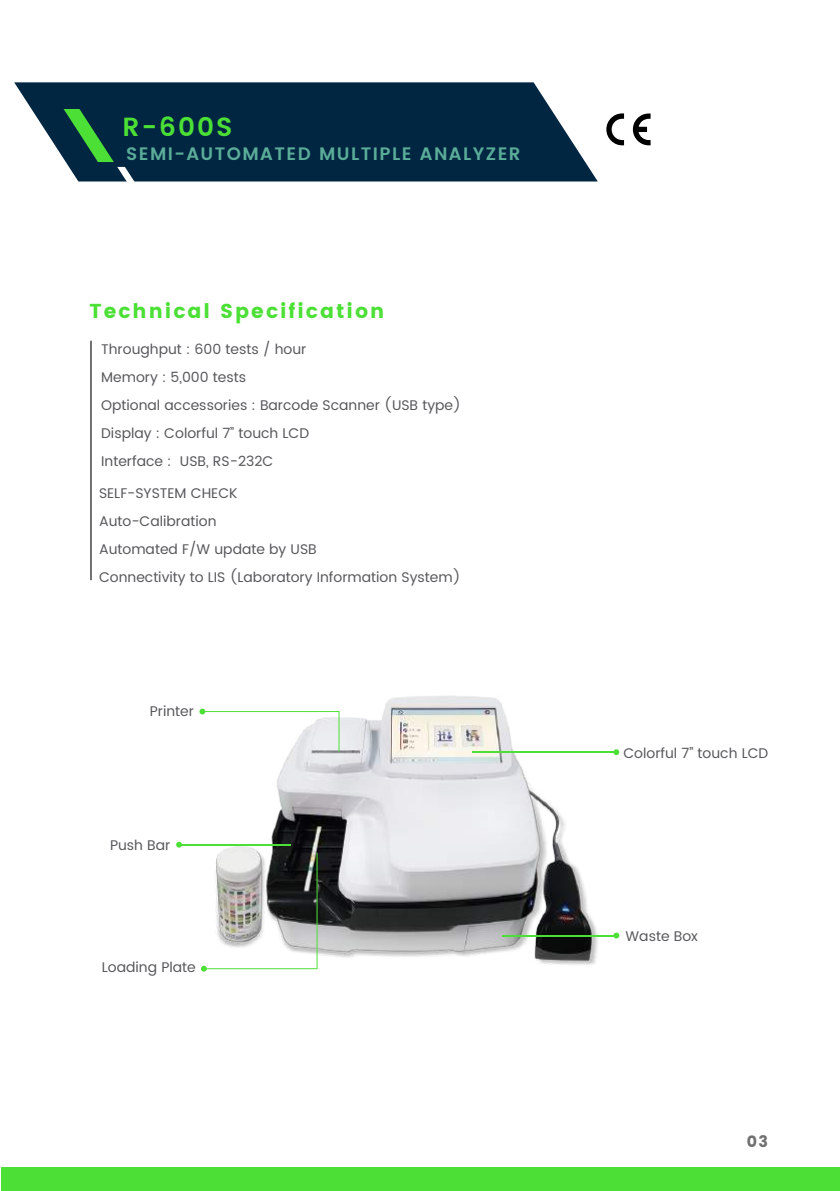
<style>
.page{position:relative;width:840px;height:1191px;background:#fff}
.page>*{position:absolute;margin:0;border:0;box-sizing:border-box;transform-origin:0 0}
.t1{font:600 26.2px "Poppins";color:#4ce036}
.t2{font:700 20.2px "Poppins";letter-spacing:.1em;color:#4ce036}
.t3{font:600 18px "Poppins";letter-spacing:.08em;color:#5bad99}
.t4{font:700 16px "Poppins";color:#717071}
.t5{font:14px/28px "Poppins";color:#58585c}
</style>
<div class="page">
<svg style="left:14px;top:82px;width:583px;height:99px;background:#1f4058"></svg>
<div style="left:2px;top:1167px;width:837px;height:24px;background:#4ce036"></div>
<hr style="left:90px;top:341px;width:1px;height:239px;background:#1b1b19">
<svg style="left:64px;top:109px;width:77px;height:73px;background:#194d4a"></svg>
<svg style="left:606px;top:113px;width:44px;height:32px"></svg>
<img style="left:182px;top:695px;width:434px;height:277px">
<hr style="left:179px;top:844px;width:111px;height:1px;background:#4ce036">
<svg style="left:176px;top:841px;width:6px;height:6px"></svg>
<hr style="left:502px;top:935px;width:114px;height:1px;background:#4ce036">
<svg style="left:613px;top:932px;width:6px;height:6px"></svg>
<hr style="left:472px;top:751px;width:144px;height:1px;background:#4ce036">
<svg style="left:613px;top:749px;width:6px;height:6px"></svg>
<svg style="left:199px;top:708px;width:140px;height:43px"></svg>
<svg style="left:201px;top:852px;width:116px;height:119px"></svg>
<h1 class="t1" style="left:122px;top:108px;width:111px">R-600S</h1>
<p class="t3" style="left:126px;top:140px;width:396px">SEMI-AUTOMATED MULTIPLE ANALYZER</p>
<h2 class="t2" style="left:89px;top:299px;width:296px">Technical Specification</h2>
<p class="t5" style="left:101px;top:335px;width:361px">Throughput : 600 tests / hour<br>Memory : 5,000 tests<br>Optional accessories : Barcode Scanner (USB type)<br>Display : Colorful 7” touch LCD<br>Interface : USB, RS-232C</p>
<p class="t5" style="left:99px;top:479px;width:363px">SELF-SYSTEM CHECK<br>Auto-Calibration<br>Automated F/W update by USB<br>Connectivity to LIS (Laboratory Information System)</p>
<p class="t5" style="left:150px;top:697px;width:46px">Printer</p>
<p class="t5" style="left:110px;top:831px;width:62px">Push Bar</p>
<p class="t5" style="left:102px;top:953px;width:95px">Loading Plate</p>
<p class="t5" style="left:623px;top:739px;width:146px">Colorful 7” touch LCD</p>
<p class="t5" style="left:625px;top:922px;width:74px">Waste Box</p>
<p class="t4" style="left:746px;top:1132px;width:23px">03</p>
</div>
